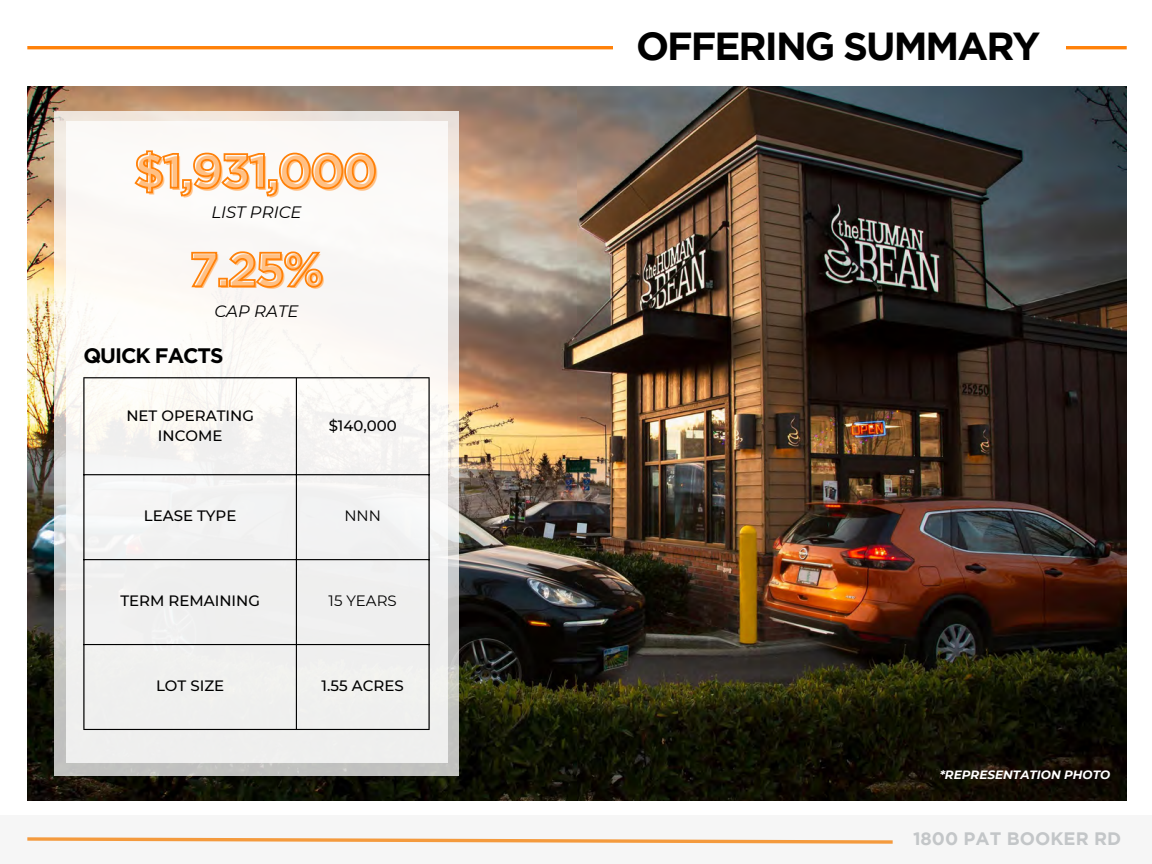
<style>
.page{position:relative;width:1152px;height:864px;background:#fff}
.page>*{position:absolute;margin:0;border:0;box-sizing:border-box;transform-origin:0 0}
.t1{font:700 48px "Gotham";letter-spacing:-.05em;color:#ffc084}
.t2{font:700 39px "Gotham";letter-spacing:-.05em;color:#000}
.t3{font:700 21px "Gotham";letter-spacing:-.05em;color:#000}
.t4{font:700 18px "Gotham";color:#c3c6c8}
.t5{font:italic 16.5px "Montserrat";color:#000}
.t6{font:500 15px/20.2px "Montserrat";color:#000;text-align:center}
.t7{font:15px "Montserrat";color:#000}
.t8{font:italic 700 12px "Montserrat";color:#fff}
</style>
<div class="page">
<img style="left:27px;top:86px;width:1099px;height:715px">
<hr style="left:27px;top:46px;width:1100px;height:3px;background:#ff8109">
<div style="left:613px;top:19px;width:453px;height:61px;background:#fff"></div>
<div style="left:0;top:815px;width:1152px;height:49px;background:#f6f6f6"></div>
<svg style="left:27px;top:837px;width:866px;height:7px"></svg>
<svg style="left:54px;top:111px;width:405px;height:665px"></svg>
<div style="left:66px;top:121px;width:381px;height:642px;background:#f5f4f3"></div>
<hr style="left:83px;top:378px;width:2px;height:351px;background:#000">
<hr style="left:296px;top:378px;width:1px;height:351px;background:#000">
<hr style="left:428px;top:378px;width:2px;height:351px;background:#000">
<hr style="left:83px;top:377px;width:347px;height:1px;background:#000">
<hr style="left:83px;top:474px;width:347px;height:1px;background:#000">
<hr style="left:83px;top:559px;width:347px;height:1px;background:#000">
<hr style="left:83px;top:644px;width:347px;height:1px;background:#000">
<hr style="left:83px;top:729px;width:347px;height:1px;background:#000">
<svg style="left:134px;top:150px;width:242px;height:47px"></svg>
<svg style="left:191px;top:251px;width:132px;height:37px"></svg>
<h1 class="t1" style="left:136px;top:155px;width:246px">$1,931,000</h1>
<p class="t5" style="left:211px;top:202px;width:92px">LIST PRICE</p>
<h1 class="t1" style="left:191px;top:253px;width:137px">7.25%</h1>
<p class="t5" style="left:214px;top:301px;width:86px">CAP RATE</p>
<p class="t3" style="left:83px;top:343px;width:142px">QUICK FACTS</p>
<h2 class="t6" style="left:126px;top:406px;width:129px">NET OPERATING<br>INCOME</h2>
<h5 class="t6" style="left:329px;top:416px;width:69px">$140,000</h5>
<h5 class="t6" style="left:144px;top:506px;width:94px">LEASE TYPE</h5>
<h3 class="t7" style="left:344px;top:507px;width:38px">NNN</h3>
<p class="t6" style="left:120px;top:591px;width:141px">TERM REMAINING</p>
<p class="t7" style="left:329px;top:592px;width:70px">15 YEARS</p>
<p class="t6" style="left:156px;top:676px;width:70px">LOT SIZE</p>
<p class="t6" style="left:322px;top:676px;width:84px">1.55 ACRES</p>
<p class="t2" style="left:636px;top:31px;width:406px">OFFERING SUMMARY</p>
<h4 class="t8" style="left:940px;top:767px;width:172px">*REPRESENTATION PHOTO</h4>
<p class="t4" style="left:913px;top:832px;width:210px">1800 PAT BOOKER RD</p>
</div>
